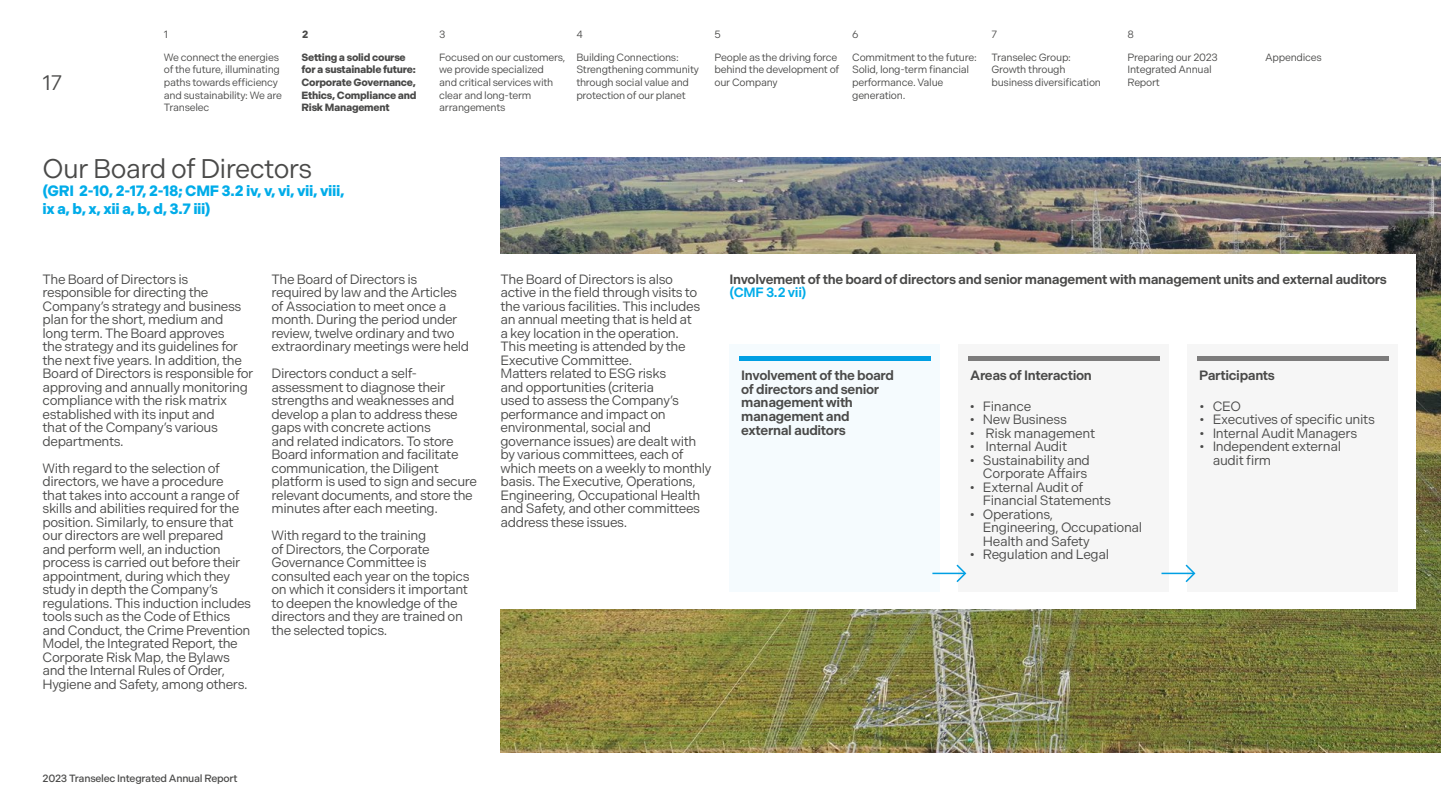
<style>
.page{position:relative;width:1441px;height:812px;background:#fff}
.page>*{position:absolute;margin:0;border:0;box-sizing:border-box;transform-origin:0 0}
.t1{font:27px "Indivisible";letter-spacing:-.025em;color:#4a4a49}
.t2{font:21px "Indivisible";color:#4a4a49}
.t3{font:700 15px/18px "Indivisible";letter-spacing:-.025em;color:#00ace9}
.t4{font:13.5px/13.5px "Indivisible";letter-spacing:-.03em;color:#4a4a49}
.t5{font:600 13.5px/13.5px "Indivisible";letter-spacing:-.025em;color:#4a4a49}
.t6{font:600 13.5px "Indivisible";letter-spacing:-.025em;color:#00ace9}
.t7{font:10.5px/12.6px "Indivisible";letter-spacing:-.025em;color:#4a4a49}
.t8{font:700 10.5px/12.6px "Indivisible";letter-spacing:-.025em;color:#4a4a49}
.t9{font:500 10.5px "Indivisible";letter-spacing:-.025em;color:#4a4a49}
</style>
<div class="page">
<img style="left:500px;top:157px;width:940px;height:595px">
<div style="left:476px;top:253px;width:940px;height:355px;background:#fff"></div>
<div style="left:729px;top:344px;width:211px;height:247px;background:#f5fbfe"></div>
<div style="left:958px;top:344px;width:211px;height:247px;background:#f6f6f6"></div>
<div style="left:1187px;top:344px;width:211px;height:247px;background:#f6f6f6"></div>
<svg style="left:954px;top:564px;width:13px;height:19px"></svg>
<hr style="left:932px;top:572px;width:32px;height:2px;background:#009fe3">
<svg style="left:1183px;top:564px;width:13px;height:19px"></svg>
<hr style="left:1161px;top:572px;width:32px;height:2px;background:#009fe3">
<hr style="left:739px;top:356px;width:191px;height:4px;background:#009fe3">
<hr style="left:968px;top:356px;width:191px;height:4px;background:#7c7b7b">
<hr style="left:1197px;top:356px;width:191px;height:4px;background:#7c7b7b">
<h2 class="t2" style="left:43px;top:71px;width:21px">17</h2>
<p class="t8" style="left:302px;top:28px;width:8px">2</p>
<p class="t7" style="left:714px;top:28px;width:8px">5</p>
<p class="t7" style="left:852px;top:28px;width:8px">6</p>
<p class="t7" style="left:714px;top:51px;width:126px">People as the driving force behind the development of our Company</p>
<p class="t7" style="left:991px;top:51px;width:111px">Transelec Group:<br>Growth through business diversification</p>
<p class="t7" style="left:439px;top:28px;width:8px">3</p>
<p class="t7" style="left:1127px;top:28px;width:8px">8</p>
<p class="t7" style="left:164px;top:28px;width:6px">1</p>
<p class="t7" style="left:991px;top:28px;width:7px">7</p>
<p class="t7" style="left:164px;top:51px;width:120px">We connect the energies of the future, illuminating paths towards efficiency and sustainability: We are<br>Transelec</p>
<p class="t7" style="left:1127px;top:51px;width:92px">Preparing our 2023<br>Integrated Annual<br>Report</p>
<p class="t7" style="left:576px;top:28px;width:8px">4</p>
<p class="t8" style="left:301px;top:51px;width:116px">Setting a solid course for a sustainable future:<br>Corporate Governance,<br>Ethics, Compliance and<br>Risk Management</p>
<p class="t7" style="left:852px;top:51px;width:126px">Commitment to the future:<br>Solid, long-term financial performance. Value generation.</p>
<p class="t7" style="left:439px;top:51px;width:128px">Focused on our customers, we provide specialized<br>and critical services with clear and long-term arrangements</p>
<p class="t7" style="left:576px;top:51px;width:104px">Building Connections:</p>
<p class="t7" style="left:1264px;top:51px;width:58px">Appendices</p>
<p class="t7" style="left:576px;top:64px;width:124px">Strengthening community through social value and protection of our planet</p>
<h1 class="t1" style="left:43px;top:153px;width:271px">Our Board of Directors</h1>
<p class="t3" style="left:43px;top:181px;width:303px">(GRI 2-10, 2-17, 2-18; CMF 3.2 iv, v, vi, vii, viii, ix a, b, x, xii a, b, d, 3.7 iii)</p>
<p class="t4" style="left:43px;top:272px;width:212px">The Board of Directors is responsible for directing the<br>Company’s strategy and business plan for the short, medium and<br>long term. The Board approves<br>the strategy and its guidelines for the next five years. In addition, the<br>Board of Directors is responsible for approving and annually monitoring compliance with the risk matrix established with its input and<br>that of the Company’s various departments.</p>
<p class="t4" style="left:43px;top:461px;width:210px">With regard to the selection of directors, we have a procedure that takes into account a range of skills and abilities required for the position. Similarly, to ensure that our directors are well prepared<br>and perform well, an induction process is carried out before their appointment, during which they study in depth the Company’s regulations. This induction includes tools such as the Code of Ethics and Conduct, the Crime Prevention Model, the Integrated Report, the Corporate Risk Map, the Bylaws and the Internal Rules of Order, Hygiene and Safety, among others.</p>
<p class="t4" style="left:271px;top:272px;width:199px">The Board of Directors is required by law and the Articles of Association to meet once a month. During the period under review, twelve ordinary and two extraordinary meetings were held</p>
<p class="t4" style="left:271px;top:367px;width:207px">Directors conduct a self&shy;assessment to diagnose their strengths and weaknesses and develop a plan to address these gaps with concrete actions<br>and related indicators. To store<br>Board information and facilitate communication, the Diligent platform is used to sign and secure relevant documents, and store the minutes after each meeting.</p>
<p class="t4" style="left:271px;top:529px;width:199px">With regard to the training<br>of Directors, the Corporate<br>Governance Committee is consulted each year on the topics on which it considers it important to deepen the knowledge of the directors and they are trained on the selected topics.</p>
<p class="t4" style="left:500px;top:272px;width:212px">The Board of Directors is also active in the field through visits to the various facilities. This includes an annual meeting that is held at<br>a key location in the operation.<br>This meeting is attended by the<br>Executive Committee.<br>Matters related to ESG risks<br>and opportunities (criteria<br>used to assess the Company’s performance and impact on environmental, social and governance issues) are dealt with by various committees, each of which meets on a weekly to monthly basis. The Executive, Operations,<br>Engineering, Occupational Health and Safety, and other committees address these issues.</p>
<p class="t5" style="left:729px;top:272px;width:659px">Involvement of the board of directors and senior management with management units and external auditors</p>
<p class="t6" style="left:729px;top:284px;width:78px">(CMF 3.2 vii)</p>
<p class="t5" style="left:741px;top:369px;width:154px">Involvement of the board of directors and senior management with management and external auditors</p>
<p class="t5" style="left:970px;top:369px;width:123px">Areas of Interaction</p>
<p class="t5" style="left:1198px;top:369px;width:77px">Participants</p>
<p class="t4" style="left:970px;top:399px;width:63px">• Finance</p>
<p class="t4" style="left:970px;top:413px;width:98px">• New Business</p>
<p class="t4" style="left:970px;top:426px;width:126px">• Risk management</p>
<p class="t4" style="left:970px;top:440px;width:98px">• Internal Audit</p>
<p class="t4" style="left:970px;top:453px;width:121px;text-align:right">• Sustainability and<br>Corporate Affairs</p>
<p class="t4" style="left:982px;top:480px;width:129px;text-indent:-13px">• External Audit of<br>Financial Statements</p>
<p class="t4" style="left:982px;top:507px;width:161px;text-indent:-13px">• Operations,<br>Engineering, Occupational<br>Health and Safety</p>
<p class="t4" style="left:970px;top:548px;width:140px">• Regulation and Legal</p>
<p class="t4" style="left:1199px;top:399px;width:43px">• CEO</p>
<p class="t4" style="left:1199px;top:413px;width:176px">• Executives of specific units</p>
<p class="t4" style="left:1199px;top:426px;width:159px">• Internal Audit Managers</p>
<p class="t4" style="left:1212px;top:440px;width:130px;text-indent:-13px">• Independent external audit firm</p>
<p class="t9" style="left:43px;top:772px;width:196px">2023 Transelec Integrated Annual Report</p>
</div>
